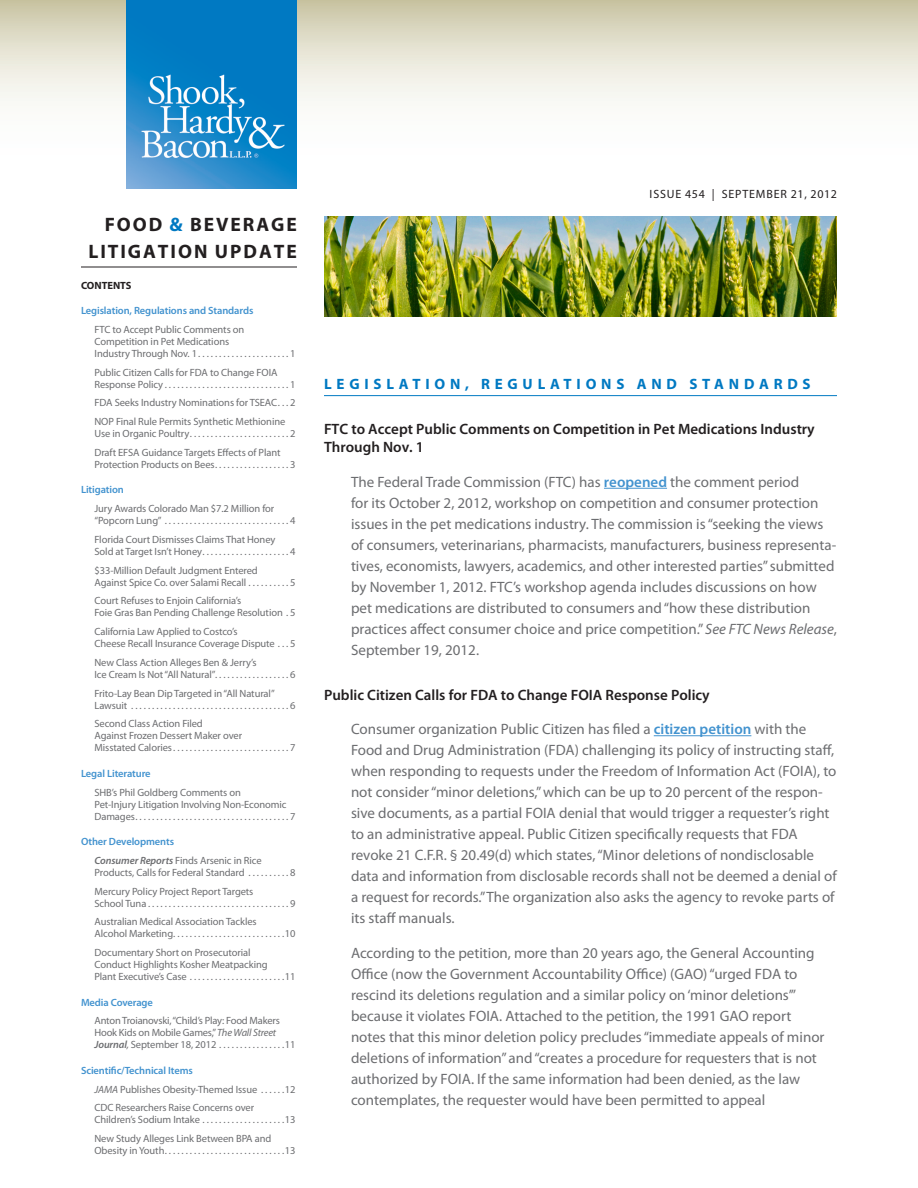
<style>
.page{position:relative;width:918px;height:1188px;background:#fff}
.page>*{position:absolute;margin:0;border:0;box-sizing:border-box;transform-origin:0 0}
.t1{font:700 19.5px/27px "Myriad Pro";letter-spacing:.1em;color:#231f20;text-align:right}
.Body{font:15px/21px "Myriad Pro";color:#6c6d70}
.Subhead{font:600 15px/18px "Myriad Pro";color:#231f20}
.Head{font:700 15px "Myriad Pro";letter-spacing:.32em;color:#0079c2}
.t2{font:12px "Myriad Pro";letter-spacing:.07em;color:#231f20}
.TOC-Subhead{font:10.5px/12px "Myriad Pro";letter-spacing:-.01em;color:#6c6d70}
.TOC-Head{font:600 10.5px "Myriad Pro";letter-spacing:-.01em;color:#4393cf}
.t3{font:700 10.5px "Myriad Pro";color:#231f20}
.s1{color:#0079c2}
.s2{font-weight:600;font-style:italic}
.s3{font-style:italic}
.s4{font-weight:600;color:#4393cf}
</style>
<div class="page">
<svg style="left:0;top:0;width:918px;height:101px;background:#e4e1d0"></svg>
<hr style="left:81px;top:267px;width:216px;height:1px;background:#231f20">
<img style="left:126px;top:0;width:171px;height:189px">
<hr style="left:324px;top:395px;width:513px;height:1px;background:#0079c2">
<hr style="left:604px;top:488px;width:63px;height:1px;background:#4393cf">
<hr style="left:654px;top:735px;width:97px;height:1px;background:#4393cf">
<img style="left:324px;top:216px;width:513px;height:100px">
<p class="t1" style="left:88px;top:210px;width:210px">FOOD <span class="s1">&amp;</span> BEVERAGE<br>LITIGATION UPDATE</p>
<p class="t3" style="left:81px;top:278px;width:52px">CONTENTS</p>
<p class="TOC-Head" style="left:81px;top:304px;width:174px">Legislation, Regulations and Standards</p>
<p class="TOC-Subhead" style="left:94px;top:323px;width:151px">FTC to Accept Public Comments on<br>Competition in Pet Medications<br>Industry Through Nov. 1......................</p>
<p class="TOC-Subhead" style="left:290px;top:347px;width:7px">1</p>
<p class="TOC-Subhead" style="left:94px;top:366px;width:185px">Public Citizen Calls for FDA to Change FOIA<br>Response Policy..............................</p>
<p class="TOC-Subhead" style="left:290px;top:378px;width:7px">1</p>
<p class="TOC-Subhead" style="left:94px;top:397px;width:203px">FDA Seeks Industry Nominations for TSEAC... 2</p>
<p class="TOC-Subhead" style="left:94px;top:415px;width:192px">NOP Final Rule Permits Synthetic Methionine<br>Use in Organic Poultry........................</p>
<p class="TOC-Subhead" style="left:290px;top:427px;width:7px">2</p>
<p class="TOC-Subhead" style="left:94px;top:446px;width:187px">Draft EFSA Guidance Targets Effects of Plant<br>Protection Products on Bees..................</p>
<p class="TOC-Subhead" style="left:290px;top:458px;width:7px">3</p>
<p class="TOC-Head" style="left:81px;top:483px;width:44px">Litigation</p>
<p class="TOC-Subhead" style="left:94px;top:502px;width:181px">Jury Awards Colorado Man $7.2 Million for “Popcorn Lung” ..............................</p>
<p class="TOC-Subhead" style="left:290px;top:514px;width:7px">4</p>
<p class="TOC-Subhead" style="left:94px;top:533px;width:182px">Florida Court Dismisses Claims That Honey<br>Sold at Target Isn’t Honey.....................</p>
<p class="TOC-Subhead" style="left:290px;top:545px;width:7px">4</p>
<p class="TOC-Subhead" style="left:94px;top:564px;width:165px">$33-Million Default Judgment Entered<br>Against Spice Co. over Salami Recall..........</p>
<p class="TOC-Subhead" style="left:290px;top:576px;width:7px">5</p>
<p class="TOC-Subhead" style="left:94px;top:595px;width:203px">Court Refuses to Enjoin California’s<br>Foie Gras Ban Pending Challenge Resolution. 5</p>
<p class="TOC-Subhead" style="left:94px;top:625px;width:203px">California Law Applied to Costco’s<br>Cheese Recall Insurance Coverage Dispute... 5</p>
<p class="TOC-Subhead" style="left:94px;top:656px;width:164px">New Class Action Alleges Ben &amp; Jerry’s<br>Ice Cream Is Not “All Natural”..................</p>
<p class="TOC-Subhead" style="left:290px;top:668px;width:7px">6</p>
<p class="TOC-Subhead" style="left:94px;top:687px;width:182px">Frito-Lay Bean Dip Targeted in “All Natural”<br>Lawsuit ......................................</p>
<p class="TOC-Subhead" style="left:290px;top:699px;width:7px">6</p>
<p class="TOC-Subhead" style="left:94px;top:718px;width:149px">Second Class Action Filed<br>Against Frozen Dessert Maker over<br>Misstated Calories............................</p>
<p class="TOC-Subhead" style="left:290px;top:742px;width:7px">7</p>
<p class="TOC-Head" style="left:81px;top:767px;width:71px">Legal Literature</p>
<p class="TOC-Subhead" style="left:94px;top:786px;width:194px">SHB’s Phil Goldberg Comments on<br>Pet-Injury Litigation Involving Non-Economic<br>Damages.....................................</p>
<p class="TOC-Subhead" style="left:290px;top:810px;width:7px">7</p>
<p class="TOC-Head" style="left:81px;top:835px;width:95px">Other Developments</p>
<p class="TOC-Subhead" style="left:94px;top:854px;width:169px"><span class="s2">Consumer Reports</span> Finds Arsenic in Rice<br>Products, Calls for Federal Standard ..........</p>
<p class="TOC-Subhead" style="left:290px;top:866px;width:7px">8</p>
<p class="TOC-Subhead" style="left:94px;top:885px;width:160px">Mercury Policy Project Report Targets<br>School Tuna..................................</p>
<p class="TOC-Subhead" style="left:290px;top:897px;width:7px">9</p>
<p class="TOC-Subhead" style="left:94px;top:916px;width:164px">Australian Medical Association Tackles<br>Alcohol Marketing...........................</p>
<p class="TOC-Subhead" style="left:285px;top:928px;width:12px">10</p>
<p class="TOC-Subhead" style="left:94px;top:946px;width:175px">Documentary Short on Prosecutorial<br>Conduct Highlights Kosher Meatpacking<br>Plant Executive’s Case.......................</p>
<p class="TOC-Subhead" style="left:285px;top:970px;width:12px">11</p>
<p class="TOC-Head" style="left:81px;top:995px;width:73px">Media Coverage</p>
<p class="TOC-Subhead" style="left:94px;top:1015px;width:187px">Anton Troianovski, “Child’s Play: Food Makers<br>Hook Kids on Mobile Games,” <span class="s3">The Wall Street<br></span><span class="s2">Journal</span><span class="s3">,</span> September 18, 2012................</p>
<p class="TOC-Subhead" style="left:285px;top:1039px;width:12px">11</p>
<p class="TOC-Head" style="left:81px;top:1064px;width:113px">Scientific/Technical Items</p>
<p class="TOC-Subhead" style="left:94px;top:1083px;width:168px"><span class="s3">JAMA</span> Publishes Obesity-Themed Issue ......</p>
<p class="TOC-Subhead" style="left:285px;top:1083px;width:12px">12</p>
<p class="TOC-Subhead" style="left:94px;top:1102px;width:161px">CDC Researchers Raise Concerns over<br>Children’s Sodium Intake....................</p>
<p class="TOC-Subhead" style="left:285px;top:1114px;width:12px">13</p>
<p class="TOC-Subhead" style="left:94px;top:1132px;width:178px">New Study Alleges Link Between BPA and<br>Obesity in Youth.............................</p>
<p class="TOC-Subhead" style="left:285px;top:1144px;width:12px">13</p>
<p class="t2" style="left:650px;top:187px;width:189px">ISSUE 454 | SEPTEMBER 21, 2012</p>
<p class="Head" style="left:324px;top:374px;width:488px">LEGISLATION, REGULATIONS AND STANDARDS</p>
<p class="Subhead" style="left:324px;top:420px;width:492px">FTC to Accept Public Comments on Competition in Pet Medications Industry<br>Through Nov. 1</p>
<p class="Body" style="left:351px;top:471px;width:488px">The Federal Trade Commission (FTC) has <span class="s4">reopened</span> the comment period<br>for its October 2, 2012, workshop on competition and consumer protection issues in the pet medications industry. The commission is “seeking the views of consumers, veterinarians, pharmacists, manufacturers, business representa&shy;tives, economists, lawyers, academics, and other interested parties” submitted by November 1, 2012. FTC’s workshop agenda includes discussions on how pet medications are distributed to consumers and “how these distribution practices affect consumer choice and price competition.” <span class="s3">See FTC News Release</span>, September 19, 2012.</p>
<p class="Subhead" style="left:324px;top:685px;width:387px">Public Citizen Calls for FDA to Change FOIA Response Policy</p>
<p class="Body" style="left:351px;top:718px;width:487px">Consumer organization Public Citizen has filed a <span class="s4">citizen petition</span> with the Food and Drug Administration (FDA) challenging its policy of instructing staff, when responding to requests under the Freedom of Information Act (FOIA), to not consider “minor deletions,” which can be up to 20 percent of the respon&shy;sive documents, as a partial FOIA denial that would trigger a requester’s right to an administrative appeal. Public Citizen specifically requests that FDA revoke 21 C.F.R. § 20.49(d) which states, “Minor deletions of nondisclosable data and information from disclosable records shall not be deemed a denial of a request for records.” The organization also asks the agency to revoke parts of its staff manuals.</p>
<p class="Body" style="left:351px;top:942px;width:475px">According to the petition, more than 20 years ago, the General Accounting Office (now the Government Accountability Office) (GAO) “urged FDA to rescind its deletions regulation and a similar policy on ‘minor deletions’” because it violates FOIA. Attached to the petition, the 1991 GAO report notes that this minor deletion policy precludes “immediate appeals of minor deletions of information” and “creates a procedure for requesters that is not authorized by FOIA. If the same information had been denied, as the law contemplates, the requester would have been permitted to appeal</p>
</div>
